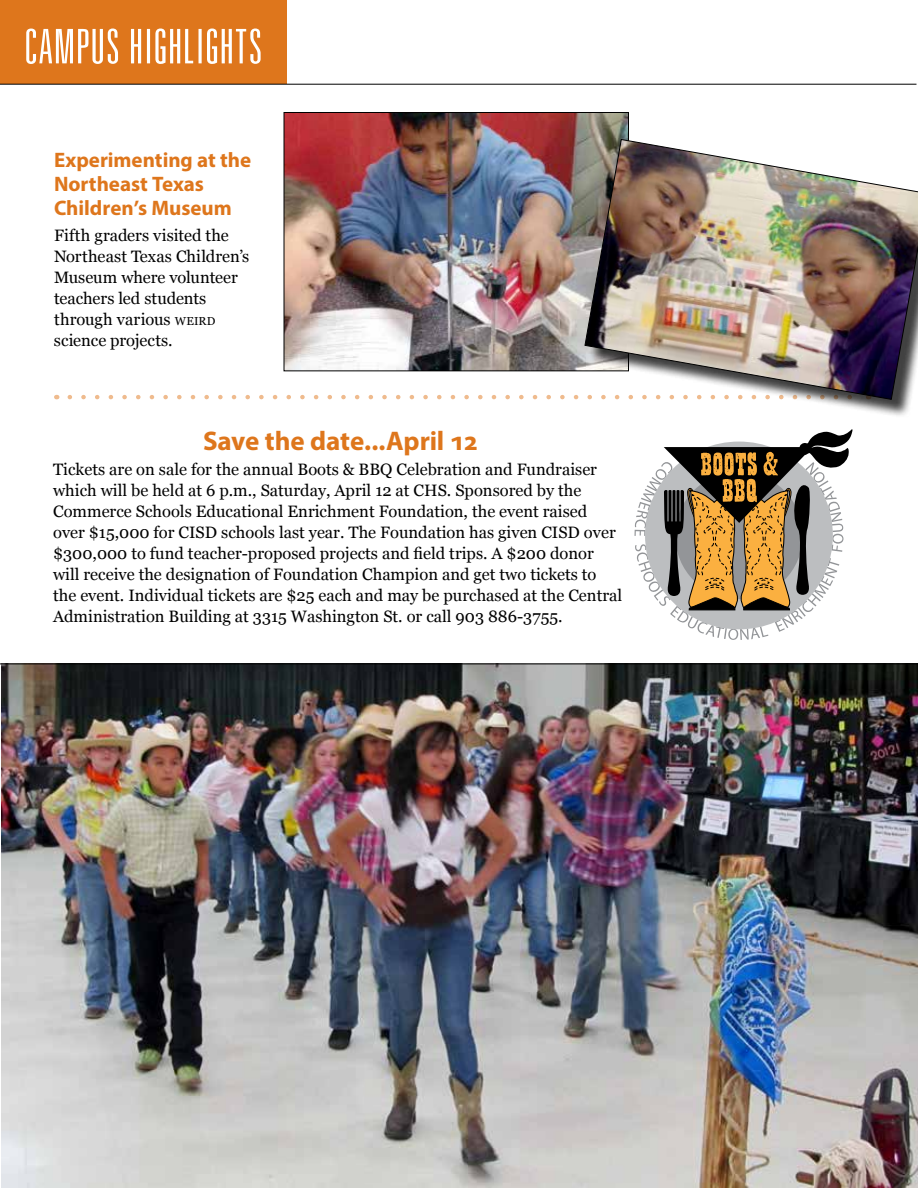
<style>
.page{position:relative;width:918px;height:1188px;background:#fff}
.page>*{position:absolute;margin:0;border:0;box-sizing:border-box;transform-origin:0 0}
.t1{font:700 27px "Myriad Pro";letter-spacing:-.005em;color:#de761c}
.t2{font:700 21px/24px "Myriad Pro";color:#de761c}
.t3{font:16.5px/21px "Georgia";color:#000}
.s1{font-size:11.55px}
</style>
<div class="page">
<svg style="left:70px;top:395px;width:509px;height:4px"></svg>
<div style="left:0;top:0;width:286px;height:84px;background:#de761c"></div>
<hr style="left:0;top:84px;width:916px;height:1px;background:#000">
<svg style="left:26px;top:28px;width:235px;height:36px"></svg>
<img style="left:286px;top:114px;width:341px;height:255px">
<div style="left:284px;top:112px;width:345px;height:259px;border:1px solid #000"></div>
<div style="left:587px;top:142px;width:331px;height:276px;background:#000;opacity:.75"></div>
<img style="left:584px;top:139px;width:334px;height:261px">
<img style="left:0;top:664px;width:918px;height:524px">
<svg style="left:634px;top:429px;width:219px;height:211px"></svg>
<p class="t2" style="left:54px;top:148px;width:199px">Experimenting at the<br>Northeast Texas<br>Children’s Museum</p>
<p class="t3" style="left:54px;top:225px;width:197px">Fifth graders visited the<br>Northeast Texas Children’s<br>Museum where volunteer teachers led students through various <span class="s1">WEIRD </span>science projects.</p>
<h1 class="t1" style="left:203px;top:423px;width:277px">Save the date...April 12</h1>
<p class="t3" style="left:53px;top:459px;width:571px">Tickets are on sale for the annual Boots &amp; BBQ Celebration and Fundraiser which will be held at 6 p.m., Saturday, April 12 at CHS. Sponsored by the Commerce Schools Educational Enrichment Foundation, the event raised over $15,000 for CISD schools last year. The Foundation has given CISD over $300,000 to fund teacher-proposed projects and field trips. A $200 donor will receive the designation of Foundation Champion and get two tickets to the event. Individual tickets are $25 each and may be purchased at the Central Administration Building at 3315 Washington St. or call 903 886-3755.</p>
</div>
